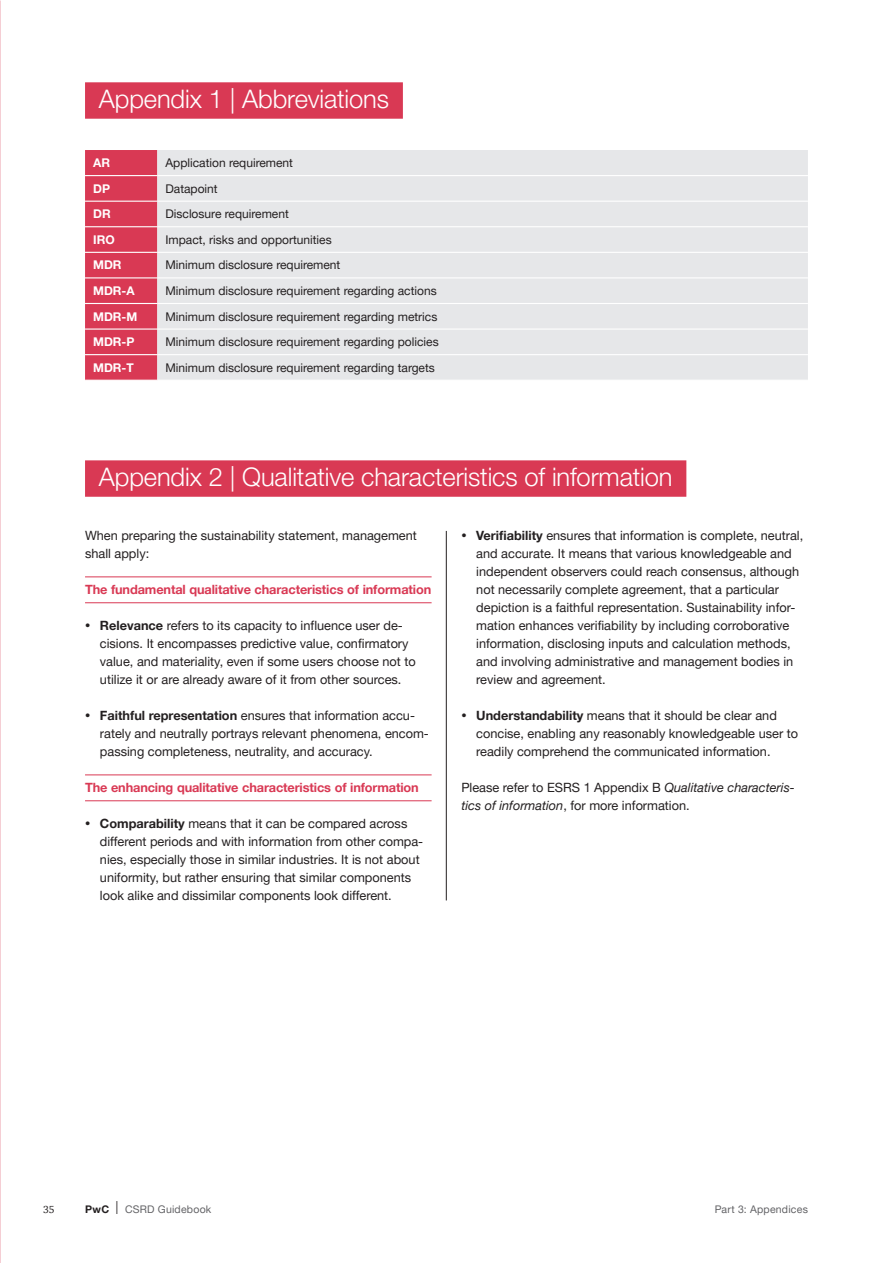
<style>
.page{position:relative;width:893px;height:1263px;background:#fff}
.page>*{position:absolute;margin:0;border:0;box-sizing:border-box;transform-origin:0 0}
.Heading_1_-_BG___Rose{font:300 25.5px "Helvetica Neue LT Pro";letter-spacing:-.005em;color:#fff}
.RH_Normal{font:12.75px/18px "Helvetica Neue LT Pro";color:#231f20}
.Heading_2_liten___Streker_-_Rose{font:700 12.75px "Helvetica Neue LT Pro";letter-spacing:-.01em;color:#d93954}
.Tabel_tekst{font:12px "Helvetica Neue LT Pro";color:#231f20}
.Tabel_overskrift{font:700 12px "Helvetica Neue LT Pro";color:#fff}
.t1{font:10.5px "Helvetica Neue LT Pro";letter-spacing:.02em;color:#636366}
.t2{font:10.5px "ITC Charter Com";color:#231f20}
.s1{font-size:10.5px}
.s2{font-weight:700}
.s3{font-style:italic}
.s4{font-weight:700;color:#231f20}
.s5{font-weight:100;font-size:18px;color:#231f20}
</style>
<div class="page">
<div style="left:85px;top:82px;width:318px;height:37px;background:#d93954"></div>
<div style="left:85px;top:150px;width:72px;height:230px;background:#d93954"></div>
<div style="left:157px;top:150px;width:651px;height:230px;background:#e6e7e9"></div>
<hr style="left:85px;top:175px;width:72px;height:1px;background:#fff">
<hr style="left:157px;top:175px;width:651px;height:1px;background:#fff">
<hr style="left:85px;top:201px;width:72px;height:1px;background:#fff">
<hr style="left:157px;top:201px;width:651px;height:1px;background:#fff">
<hr style="left:85px;top:226px;width:72px;height:1px;background:#fff">
<hr style="left:157px;top:226px;width:651px;height:1px;background:#fff">
<hr style="left:85px;top:252px;width:72px;height:1px;background:#fff">
<hr style="left:157px;top:252px;width:651px;height:1px;background:#fff">
<hr style="left:85px;top:277px;width:72px;height:1px;background:#fff">
<hr style="left:157px;top:277px;width:651px;height:1px;background:#fff">
<hr style="left:85px;top:303px;width:72px;height:1px;background:#fff">
<hr style="left:157px;top:303px;width:651px;height:1px;background:#fff">
<hr style="left:85px;top:328px;width:72px;height:2px;background:#fff">
<hr style="left:157px;top:328px;width:651px;height:2px;background:#fff">
<hr style="left:85px;top:354px;width:72px;height:1px;background:#fff">
<hr style="left:157px;top:354px;width:651px;height:1px;background:#fff">
<div style="left:85px;top:460px;width:601px;height:37px;background:#d93954"></div>
<hr style="left:85px;top:577px;width:347px;height:1px;background:#d93954">
<hr style="left:85px;top:602px;width:347px;height:1px;background:#d93954">
<hr style="left:85px;top:775px;width:347px;height:1px;background:#d93954">
<hr style="left:85px;top:800px;width:347px;height:1px;background:#d93954">
<hr style="left:446px;top:531px;width:1px;height:369px;background:#231f20">
<h1 class="Heading_1_-_BG___Rose" style="left:99px;top:83px;width:292px">Appendix 1 | Abbreviations</h1>
<p class="Tabel_overskrift" style="left:93px;top:155px;width:18px">AR</p>
<p class="Tabel_tekst" style="left:165px;top:155px;width:129px">Application requirement</p>
<p class="Tabel_overskrift" style="left:93px;top:181px;width:18px">DP</p>
<p class="Tabel_tekst" style="left:165px;top:181px;width:54px">Datapoint</p>
<p class="Tabel_overskrift" style="left:93px;top:207px;width:19px">DR</p>
<p class="Tabel_tekst" style="left:165px;top:207px;width:125px">Disclosure requirement</p>
<p class="Tabel_overskrift" style="left:93px;top:232px;width:23px">IRO</p>
<p class="Tabel_tekst" style="left:165px;top:232px;width:168px">Impact, risks and opportunities</p>
<p class="Tabel_overskrift" style="left:93px;top:258px;width:30px">MDR</p>
<p class="Tabel_tekst" style="left:165px;top:258px;width:176px">Minimum disclosure requirement</p>
<p class="Tabel_overskrift" style="left:93px;top:283px;width:43px">MDR-A</p>
<p class="Tabel_tekst" style="left:165px;top:283px;width:273px">Minimum disclosure requirement regarding actions</p>
<p class="Tabel_overskrift" style="left:93px;top:309px;width:46px">MDR-M</p>
<p class="Tabel_tekst" style="left:165px;top:309px;width:273px">Minimum disclosure requirement regarding metrics</p>
<p class="Tabel_overskrift" style="left:93px;top:334px;width:43px">MDR-P</p>
<p class="Tabel_tekst" style="left:165px;top:334px;width:275px">Minimum disclosure requirement regarding policies</p>
<p class="Tabel_overskrift" style="left:93px;top:360px;width:42px">MDR-T</p>
<p class="Tabel_tekst" style="left:165px;top:360px;width:271px">Minimum disclosure requirement regarding targets</p>
<h1 class="Heading_1_-_BG___Rose" style="left:99px;top:461px;width:575px">Appendix 2 | Qualitative characteristics of information</h1>
<p class="RH_Normal" style="left:85px;top:526px;width:333px">When preparing the sustainability statement, management shall apply:</p>
<h2 class="Heading_2_liten___Streker_-_Rose" style="left:85px;top:582px;width:348px">The fundamental qualitative characteristics of information</h2>
<p class="RH_Normal" style="left:100px;top:616px;width:317px;text-indent:-15px"><span class="s1">•</span> <span class="s2">Relevance</span> refers to its capacity to influence user de&shy;cisions. It encompasses predictive value, confirmatory value, and materiality, even if some users choose not to utilize it or are already aware of it from other sources.</p>
<p class="RH_Normal" style="left:100px;top:706px;width:330px;text-indent:-15px"><span class="s1">•</span> <span class="s2">Faithful representation</span> ensures that information accu&shy;rately and neutrally portrays relevant phenomena, encom&shy;passing completeness, neutrality, and accuracy.</p>
<h2 class="Heading_2_liten___Streker_-_Rose" style="left:85px;top:780px;width:335px">The enhancing qualitative characteristics of information</h2>
<p class="RH_Normal" style="left:100px;top:814px;width:325px;text-indent:-15px"><span class="s1">•</span> <span class="s2">Comparability</span> means that it can be compared across different periods and with information from other compa&shy;nies, especially those in similar industries. It is not about uniformity, but rather ensuring that similar components look alike and dissimilar components look different.</p>
<p class="RH_Normal" style="left:476px;top:526px;width:329px;text-indent:-15px"><span class="s1">•</span> <span class="s2">Verifiability</span> ensures that information is complete, neutral, and accurate. It means that various knowledgeable and independent observers could reach consensus, although not necessarily complete agreement, that a particular depiction is a faithful representation. Sustainability infor&shy;mation enhances verifiability by including corroborative information, disclosing inputs and calculation methods, and involving administrative and management bodies in review and agreement.</p>
<p class="RH_Normal" style="left:476px;top:706px;width:323px;text-indent:-15px"><span class="s1">•</span> <span class="s2">Understandability</span> means that it should be clear and concise, enabling any reasonably knowledgeable user to readily comprehend the communicated information.</p>
<p class="RH_Normal" style="left:461px;top:778px;width:335px">Please refer to ESRS 1 Appendix B <span class="s3">Qualitative characteris&shy;tics of information</span>, for more information.</p>
<p class="t2" style="left:43px;top:1203px;width:13px">35</p>
<p class="t1" style="left:85px;top:1203px;width:128px"><span class="s4">PwC</span> <span class="s5">I</span> CSRD Guidebook</p>
<p class="t1" style="left:715px;top:1203px;width:95px">Part 3: Appendices</p>
</div>
